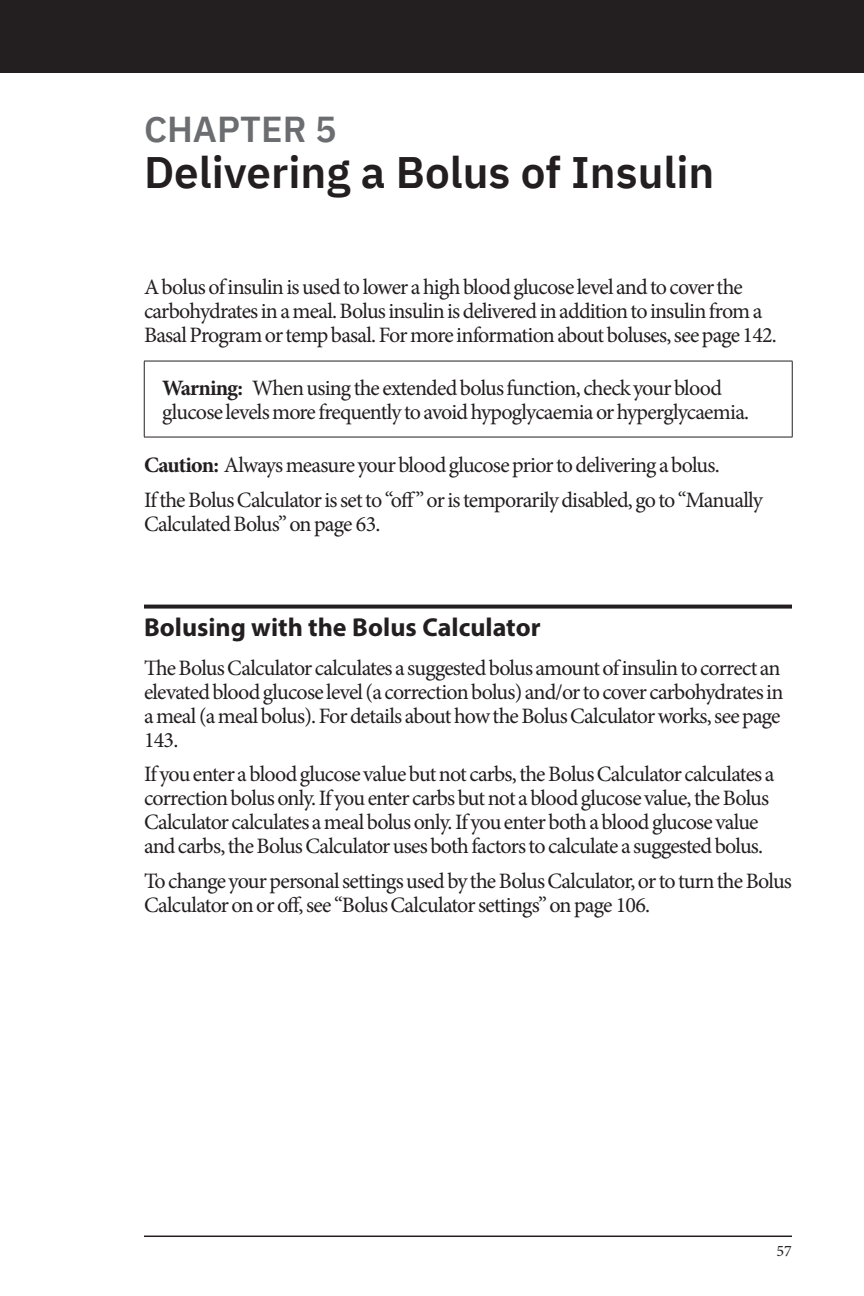
<style>
.page{position:relative;width:864px;height:1296px;background:#fff}
.page>*{position:absolute;margin:0;border:0;box-sizing:border-box;transform-origin:0 0}
.Chapter_Heading_Lef{font:600 44px "IBM Plex Sans";color:#231f20}
.Master_Pg_Chapter_Nu{font:600 36px "IBM Plex Sans";color:#6c6d70}
.Head1{font:700 26px "Myriad Pro";color:#231f20}
.BodyText{font:22px/24px "Minion Pro";letter-spacing:-.035em;color:#231f20}
.t1{font:16px "Minion Pro";color:#231f20}
.s1{font-weight:700}
</style>
<div class="page">
<div style="left:0;top:0;width:864px;height:73px;background:#231f20"></div>
<hr style="left:144px;top:1236px;width:648px;height:1px;background:#231f20">
<svg style="left:144px;top:605px;width:648px;height:4px;background:#3a3637"></svg>
<hr style="left:144px;top:361px;width:648px;height:1px;background:#231f20">
<hr style="left:144px;top:361px;width:1px;height:76px;background:#231f20">
<hr style="left:792px;top:361px;width:1px;height:76px;background:#231f20">
<hr style="left:144px;top:437px;width:648px;height:1px;background:#231f20">
<p class="Master_Pg_Chapter_Nu" style="left:144px;top:101px;width:194px">CHAPTER 5</p>
<p class="Chapter_Heading_Lef" style="left:144px;top:138px;width:572px">Delivering a Bolus of Insulin</p>
<p class="BodyText" style="left:144px;top:275px;width:634px">A bolus of insulin is used to lower a high blood glucose level and to cover the carbohydrates in a meal. Bolus insulin is delivered in addition to insulin from a<br>Basal Program or temp basal. For more information about boluses, see page 142.</p>
<p class="BodyText" style="left:162px;top:376px;width:589px"><span class="s1">Warning:</span> When using the extended bolus function, check your blood glucose levels more frequently to avoid hypoglycaemia or hyperglycaemia.</p>
<p class="BodyText" style="left:144px;top:453px;width:577px"><span class="s1">Caution:</span> Always measure your blood glucose prior to delivering a bolus.</p>
<p class="BodyText" style="left:144px;top:488px;width:621px">If the Bolus Calculator is set to “off” or is temporarily disabled, go to “Manually<br>Calculated Bolus” on page 63.</p>
<p class="Head1" style="left:144px;top:610px;width:398px">Bolusing with the Bolus Calculator</p>
<p class="BodyText" style="left:144px;top:656px;width:641px">The Bolus Calculator calculates a suggested bolus amount of insulin to correct an elevated blood glucose level (a correction bolus) and/or to cover carbohydrates in a meal (a meal bolus). For details about how the Bolus Calculator works, see page 143.</p>
<p class="BodyText" style="left:144px;top:763px;width:632px">If you enter a blood glucose value but not carbs, the Bolus Calculator calculates a correction bolus only. If you enter carbs but not a blood glucose value, the Bolus Calculator calculates a meal bolus only. If you enter both a blood glucose value and carbs, the Bolus Calculator uses both factors to calculate a suggested bolus.</p>
<p class="BodyText" style="left:144px;top:869px;width:650px">To change your personal settings used by the Bolus Calculator, or to turn the Bolus<br>Calculator on or off, see “Bolus Calculator settings” on page 106.</p>
<p class="t1" style="left:777px;top:1240px;width:17px">57</p>
</div>
